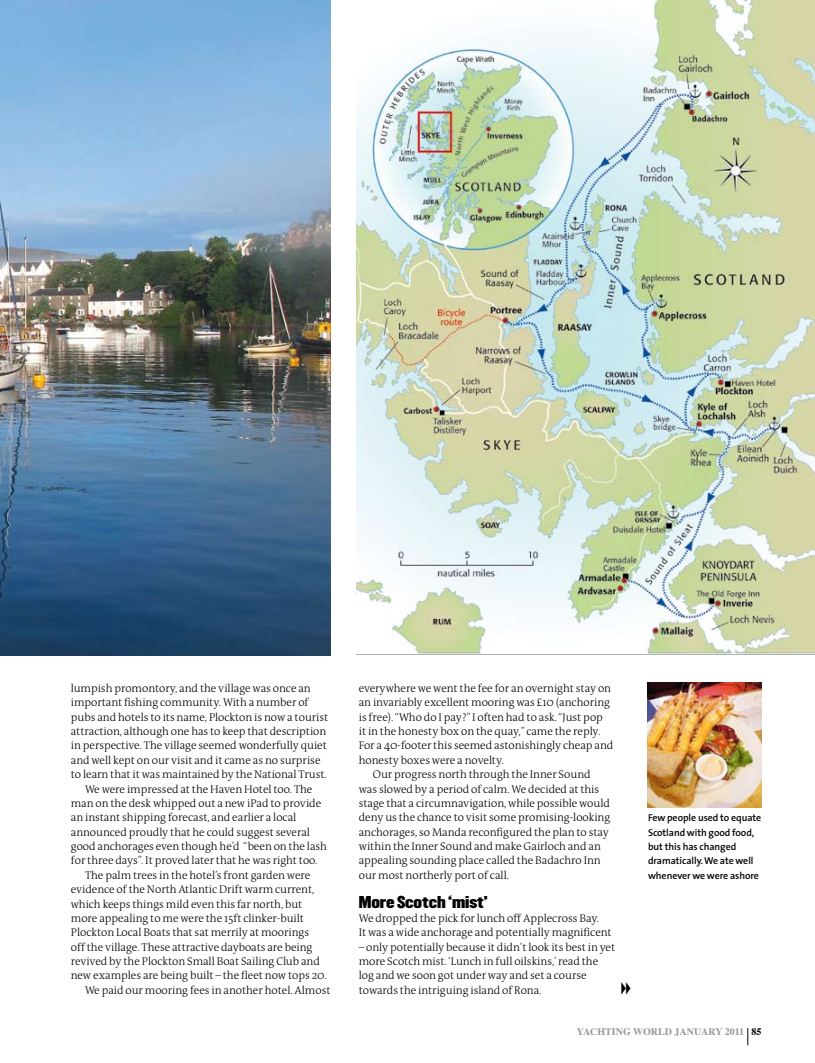
<style>
.page{position:relative;width:815px;height:1063px;background:#fff}
.page>*{position:absolute;margin:0;border:0;box-sizing:border-box;transform-origin:0 0}
.t1{font:15px "Champion HTF Middleweight";letter-spacing:-.005em;color:#000}
.t2{font:300 11.25px/14.4px "The Antiqua B3";letter-spacing:-.005em;color:#000}
.t3{font:600 10px/14.4px "The Sans";letter-spacing:-.005em;color:#000}
.t4{font:700 10px "Times";color:#959799}
.s1{color:#000}
</style>
<div class="page">
<img style="left:357px;top:0;width:458px;height:655px">
<img style="left:0;top:0;width:330px;height:656px">
<img style="left:648px;top:683px;width:114px;height:124px">
<svg style="left:747px;top:1028px;width:1px;height:17px"></svg>
<p class="t2" style="left:71px;top:681px;width:241px">lumpish promontory, and the village was once an</p>
<p class="t2" style="left:71px;top:696px;width:239px">important fishing community. With a number of</p>
<p class="t2" style="left:71px;top:710px;width:259px">pubs and hotels to its name, Plockton is now a tourist</p>
<p class="t2" style="left:71px;top:725px;width:257px">attraction, although one has to keep that description</p>
<p class="t2" style="left:71px;top:739px;width:258px">in perspective. The village seemed wonderfully quiet</p>
<p class="t2" style="left:71px;top:753px;width:251px">and well kept on our visit and it came as no surprise</p>
<p class="t2" style="left:71px;top:768px;width:258px">to learn that it was maintained by the National Trust.</p>
<p class="t2" style="left:85px;top:782px;width:229px">We were impressed at the Haven Hotel too. The</p>
<p class="t2" style="left:71px;top:796px;width:252px">man on the desk whipped out a new iPad to provide</p>
<p class="t2" style="left:71px;top:811px;width:227px">an instant shipping forecast, and earlier a local</p>
<p class="t2" style="left:71px;top:825px;width:241px">announced proudly that he could suggest several</p>
<p class="t2" style="left:71px;top:840px;width:258px">good anchorages even though he’d “been on the lash</p>
<p class="t2" style="left:71px;top:854px;width:248px">for three days”. It proved later that he was right too.</p>
<p class="t2" style="left:85px;top:868px;width:227px">The palm trees in the hotel’s front garden were</p>
<p class="t2" style="left:71px;top:883px;width:245px">evidence of the North Atlantic Drift warm current,</p>
<p class="t2" style="left:71px;top:897px;width:233px">which keeps things mild even this far north, but</p>
<p class="t2" style="left:71px;top:911px;width:234px">more appealing to me were the 15ft clinker-built</p>
<p class="t2" style="left:71px;top:926px;width:240px">Plockton Local Boats that sat merrily at moorings</p>
<p class="t2" style="left:71px;top:940px;width:243px">off the village. These attractive dayboats are being</p>
<p class="t2" style="left:71px;top:955px;width:251px">revived by the Plockton Small Boat Sailing Club and</p>
<p class="t2" style="left:71px;top:969px;width:258px">new examples are being built – the fleet now tops 20.</p>
<p class="t2" style="left:85px;top:983px;width:247px">We paid our mooring fees in another hotel. Almost</p>
<p class="t2" style="left:359px;top:681px;width:254px">everywhere we went the fee for an overnight stay on</p>
<p class="t2" style="left:359px;top:696px;width:253px">an invariably excellent mooring was £10 (anchoring</p>
<p class="t2" style="left:359px;top:710px;width:246px">is free). “Who do I pay?” I often had to ask. “Just pop</p>
<p class="t2" style="left:359px;top:725px;width:243px">it in the honesty box on the quay,” came the reply.</p>
<p class="t2" style="left:359px;top:739px;width:256px">For a 40-footer this seemed astonishingly cheap and</p>
<p class="t2" style="left:359px;top:753px;width:147px">honesty boxes were a novelty.</p>
<p class="t2" style="left:373px;top:768px;width:219px">Our progress north through the Inner Sound</p>
<p class="t2" style="left:359px;top:782px;width:242px">was slowed by a period of calm. We decided at this</p>
<p class="t2" style="left:359px;top:796px;width:253px">stage that a circumnavigation, while possible would</p>
<p class="t2" style="left:359px;top:811px;width:253px">deny us the chance to visit some promising-looking</p>
<p class="t2" style="left:359px;top:825px;width:252px">anchorages, so Manda reconfigured the plan to stay</p>
<p class="t2" style="left:359px;top:840px;width:244px">within the Inner Sound and make Gairloch and an</p>
<p class="t2" style="left:359px;top:854px;width:243px">appealing sounding place called the Badachro Inn</p>
<p class="t2" style="left:359px;top:868px;width:152px">our most northerly port of call.</p>
<h1 class="t1" style="left:359px;top:891px;width:131px">More Scotch ‘mist’</h1>
<p class="t2" style="left:359px;top:911px;width:254px">We dropped the pick for lunch off Applecross Bay.<br>It was a wide anchorage and potentially magnificent</p>
<p class="t2" style="left:359px;top:940px;width:258px">– only potentially because it didn’t look its best in yet more Scotch mist. ‘Lunch in full oilskins,’ read the log and we soon got under way and set a course towards the intriguing island of Rona.</p>
<p class="t3" style="left:648px;top:810px;width:115px">Few people used to equate<br>Scotland with good food, but this has changed dramatically. We ate well whenever we were ashore</p>
<p class="t4" style="left:577px;top:1022px;width:133px">YACHTING WORLD JANUARY</p>
<p class="t4" style="left:725px;top:1022px;width:38px">2011 <span class="s1">85</span></p>
</div>
